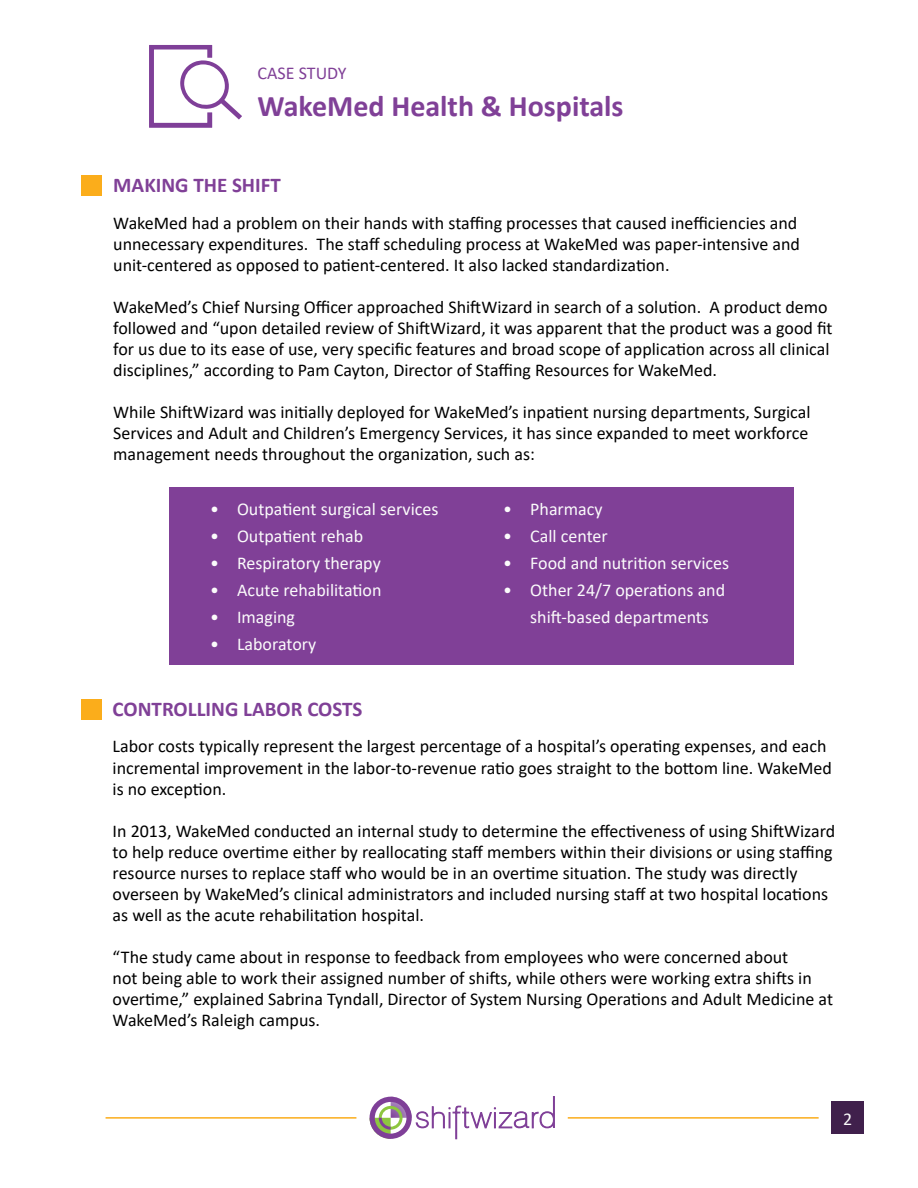
<style>
.page{position:relative;width:918px;height:1188px;background:#fff}
.page>*{position:absolute;margin:0;border:0;box-sizing:border-box;transform-origin:0 0}
.t1{font:700 30px "Calibri";color:#804097}
.t2{font:700 21px "Calibri";color:#804097}
.t3{font:18px/21px "Calibri";color:#000}
.t4{font:18px/27px "Calibri";color:#fbfbfb}
.t5{font:18px "Calibri";color:#804097}
</style>
<div class="page">
<div style="left:169px;top:487px;width:625px;height:178px;background:#804097"></div>
<svg style="left:149px;top:45px;width:93px;height:83px"></svg>
<div style="left:82px;top:176px;width:20px;height:20px;background:#fbad1b"></div>
<div style="left:81px;top:700px;width:20px;height:20px;background:#fbad1b"></div>
<div style="left:832px;top:1102px;width:32px;height:32px;background:#40204c"></div>
<svg style="left:370px;top:1096px;width:185px;height:43px"></svg>
<hr style="left:568px;top:1117px;width:251px;height:2px;background:#fbad1b">
<hr style="left:106px;top:1117px;width:250px;height:2px;background:#fbad1b">
<p class="t5" style="left:258px;top:60px;width:91px">CASE STUDY</p>
<h1 class="t1" style="left:258px;top:85px;width:367px">WakeMed Health &amp; Hospitals</h1>
<p class="t2" style="left:113px;top:170px;width:169px">MAKING THE SHIFT</p>
<p class="t3" style="left:113px;top:212px;width:688px">WakeMed had a problem on their hands with staffing processes that caused inefficiencies and unnecessary expenditures. The staff scheduling process at WakeMed was paper-intensive and unit-centered as opposed to patient-centered. It also lacked standardization.</p>
<p class="t3" style="left:113px;top:296px;width:721px">WakeMed’s Chief Nursing Officer approached ShiftWizard in search of a solution. A product demo followed and “upon detailed review of ShiftWizard, it was apparent that the product was a good fit for us due to its ease of use, very specific features and broad scope of application across all clinical disciplines,” according to Pam Cayton, Director of Staffing Resources for WakeMed.</p>
<p class="t3" style="left:113px;top:401px;width:699px;text-align:justify">While ShiftWizard was initially deployed for WakeMed’s inpatient nursing departments, Surgical Services and Adult and Children’s Emergency Services, it has since expanded to meet workforce management needs throughout the organization, such as:</p>
<p class="t4" style="left:210px;top:495px;width:230px">• Outpatient surgical services</p>
<p class="t4" style="left:210px;top:522px;width:155px">• Outpatient rehab</p>
<p class="t4" style="left:210px;top:549px;width:172px">• Respiratory therapy</p>
<p class="t4" style="left:210px;top:576px;width:173px">• Acute rehabilitation</p>
<p class="t4" style="left:210px;top:603px;width:87px">• Imaging</p>
<p class="t4" style="left:210px;top:630px;width:108px">• Laboratory</p>
<p class="t2" style="left:113px;top:694px;width:251px">CONTROLLING LABOR COSTS</p>
<p class="t4" style="left:503px;top:495px;width:101px">• Pharmacy</p>
<p class="t4" style="left:503px;top:522px;width:106px">• Call center</p>
<p class="t4" style="left:503px;top:549px;width:227px">• Food and nutrition services</p>
<p class="t4" style="left:530px;top:576px;width:196px;text-indent:-27px">• Other 24/7 operations and shift-based departments</p>
<p class="t3" style="left:113px;top:736px;width:721px">Labor costs typically represent the largest percentage of a hospital’s operating expenses, and each incremental improvement in the labor-to-revenue ratio goes straight to the bottom line. WakeMed is no exception.</p>
<p class="t3" style="left:113px;top:820px;width:724px">In 2013, WakeMed conducted an internal study to determine the effectiveness of using ShiftWizard to help reduce overtime either by reallocating staff members within their divisions or using staffing resource nurses to replace staff who would be in an overtime situation. The study was directly overseen by WakeMed’s clinical administrators and included nursing staff at two hospital locations as well as the acute rehabilitation hospital.</p>
<p class="t3" style="left:113px;top:946px;width:722px">“The study came about in response to feedback from employees who were concerned about<br>not being able to work their assigned number of shifts, while others were working extra shifts in overtime,” explained Sabrina Tyndall, Director of System Nursing Operations and Adult Medicine at WakeMed’s Raleigh campus.</p>
<p class="t4" style="left:843px;top:1105px;width:11px">2</p>
</div>
